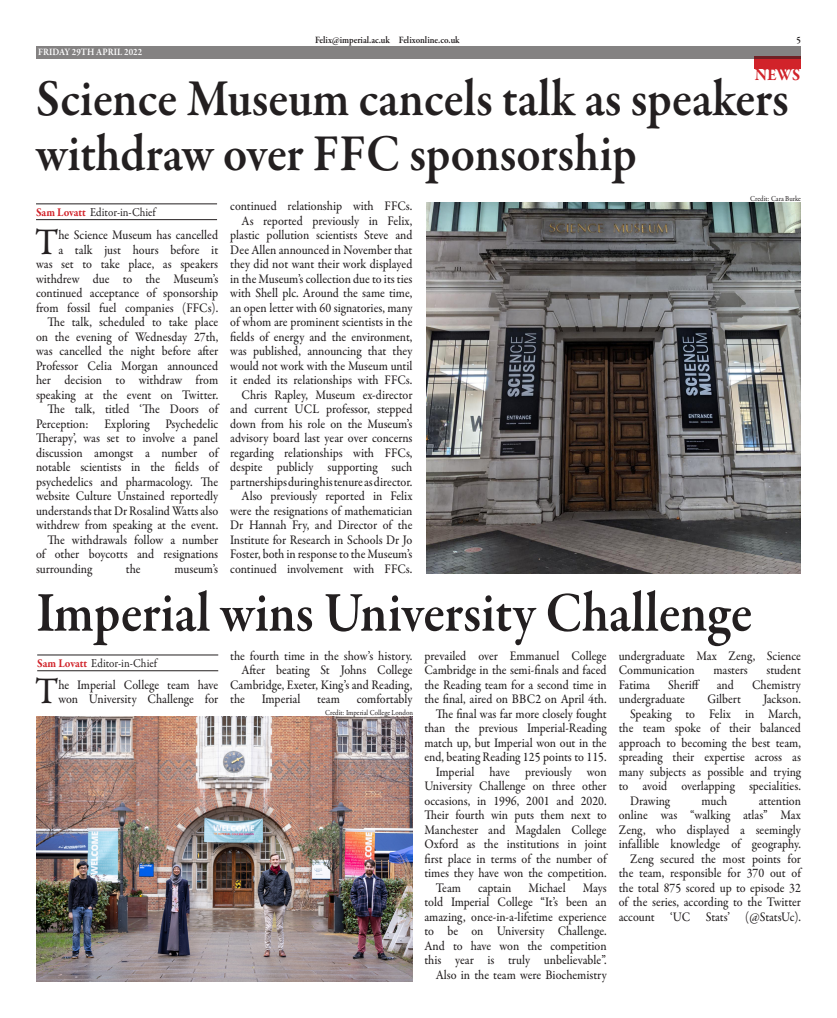
<style>
.page{position:relative;width:837px;height:1018px;background:#fff}
.page>*{position:absolute;margin:0;border:0;box-sizing:border-box;transform-origin:0 0}
.Heading{font:600 57.2px "Garamond Premr Pro";letter-spacing:-.005em;color:#231f20;scale:.91 1}
.Heading-2{font:600 52.8px/55px "Garamond Premr Pro";color:#231f20;scale:.91 1}
.Main_body_drop_cap{font:500 37.9px "Garamond Premr Pro";color:#231f20;scale:.91 1}
.t1{font:700 17.6px "Garamond Premr Pro";color:#d1232a;scale:.91 1}
.Main_body{font:500 13.2px/14.5px "Garamond Premr Pro";letter-spacing:-.005em;color:#231f20;text-align:justify;scale:.91 1}
.Main_body_drop_cap-2{font:500 13.2px/14.5px "Garamond Premr Pro";color:#231f20;scale:.91 1}
.t2{font:12.1px "Garamond Premr Pro";color:#231f20;scale:.91 1}
.t3{font:600 9.9px "Garamond Premr Pro";color:#231f20;scale:.91 1}
.t4{font:600 9.9px "Garamond Premr Pro";color:#fff;scale:.91 1}
.Image_credits{font:7.7px "Garamond Premr Pro";color:#231f20;scale:.91 1}
.s1{font-weight:700;color:#d1232a}
</style>
<div class="page">
<div style="left:754px;top:57px;width:46px;height:12px;background:#d1232a"></div>
<div style="left:36px;top:46px;width:764px;height:12px;background:#848282"></div>
<img style="left:426px;top:203px;width:374px;height:371px">
<hr style="left:36px;top:203px;width:181px;height:1px;background:#231f20">
<hr style="left:36px;top:219px;width:181px;height:1px;background:#231f20">
<img style="left:36px;top:716px;width:376px;height:265px">
<hr style="left:37px;top:654px;width:181px;height:1px;background:#231f20">
<hr style="left:37px;top:670px;width:181px;height:1px;background:#231f20">
<p class="t4" style="left:38px;top:45px;width:116px">FRIDAY 29TH APRIL 2022</p>
<p class="t3" style="left:315px;top:34px;width:160px">Felix@imperial.ac.uk Felixonline.co.uk</p>
<p class="t3" style="left:796px;top:34px;width:6px">5</p>
<p class="t1" style="left:754px;top:64px;width:52px">NEWS</p>
<p class="Heading-2" style="left:36px;top:72px;width:828px">Science Museum cancels talk as speakers withdraw over FFC sponsorship</p>
<p class="t2" style="left:36px;top:204px;width:133px"><span class="s1">Sam Lovatt</span> Editor-in-Chief</p>
<p class="Main_body_drop_cap" style="left:35px;top:219px;width:27px">T</p>
<p class="Main_body_drop_cap-2" style="left:36px;top:228px;width:202px;text-align:right">he Science Museum has cancelled<br>a talk just hours before it<br>was set to take place, as speakers withdrew due to the Museum’s continued acceptance of sponsorship from fossil fuel companies (FFCs).</p>
<p class="Main_body" style="left:36px;top:315px;width:202px;text-indent:11px">The talk, scheduled to take place on the evening of Wednesday 27th, was cancelled the night before after Professor Celia Morgan announced her decision to withdraw from speaking at the event on Twitter.</p>
<p class="Main_body" style="left:36px;top:402px;width:202px;text-indent:11px">The talk, titled ‘The Doors of Perception: Exploring Psychedelic Therapy’, was set to involve a panel discussion amongst a number of notable scientists in the fields of psychedelics and pharmacology. The website Culture Unstained reportedly understands that Dr Rosalind Watts also withdrew from speaking at the event.</p>
<p class="Main_body" style="left:36px;top:532px;width:202px;text-indent:11px">The withdrawals follow a number of other boycotts and resignations surrounding</p>
<p class="Main_body" style="left:126px;top:561px;width:18px">the</p>
<p class="Main_body" style="left:174px;top:561px;width:50px">museum’s</p>
<p class="Main_body" style="left:230px;top:199px;width:202px">continued relationship with FFCs.</p>
<p class="Main_body" style="left:230px;top:213px;width:202px;text-indent:11px">As reported previously in Felix, plastic pollution scientists Steve and Dee Allen announced in November that they did not want their work displayed in the Museum’s collection due to its ties with Shell plc. Around the same time, an open letter with 60 signatories, many of whom are prominent scientists in the fields of energy and the environment, was published, announcing that they would not work with the Museum until it ended its relationships with FFCs.</p>
<p class="Main_body" style="left:230px;top:387px;width:202px;text-indent:11px">Chris Rapley, Museum ex-director and current UCL professor, stepped down from his role on the Museum’s advisory board last year over concerns regarding relationships with FFCs, despite publicly supporting such partnerships during his tenure as director.</p>
<p class="Main_body" style="left:230px;top:489px;width:202px;text-indent:11px">Also previously reported in Felix were the resignations of mathematician Dr Hannah Fry, and Director of the Institute for Research in Schools Dr Jo Foster, both in response to the Museum’s continued involvement with FFCs.</p>
<p class="Image_credits" style="left:750px;top:194px;width:57px">Credit: Cara Burke</p>
<p class="Heading" style="left:36px;top:578px;width:788px">Imperial wins University Challenge</p>
<p class="Main_body_drop_cap" style="left:35px;top:668px;width:27px">T</p>
<p class="Main_body_drop_cap-2" style="left:58px;top:677px;width:177px">he Imperial College team have won University Challenge for</p>
<p class="Main_body" style="left:424px;top:648px;width:202px">prevailed over Emmanuel College Cambridge in the semi-finals and faced the Reading team for a second time in the final, aired on BBC2 on April 4th.</p>
<p class="Main_body" style="left:424px;top:706px;width:202px;text-indent:11px">The final was far more closely fought than the previous Imperial-Reading match up, but Imperial won out in the end, beating Reading 125 points to 115.</p>
<p class="Main_body" style="left:424px;top:764px;width:202px;text-indent:11px">Imperial have previously won University Challenge on three other occasions, in 1996, 2001 and 2020.<br>Their fourth win puts them next to Manchester and Magdalen College Oxford as the institutions in joint first place in terms of the number of times they have won the competition.</p>
<p class="Main_body" style="left:435px;top:880px;width:29px">Team</p>
<p class="Main_body" style="left:478px;top:880px;width:38px">captain</p>
<p class="Main_body" style="left:528px;top:880px;width:42px">Michael</p>
<p class="Main_body_drop_cap-2" style="left:230px;top:648px;width:202px">the fourth time in the show’s history.</p>
<p class="Main_body" style="left:230px;top:663px;width:202px;text-indent:11px">After beating St Johns College Cambridge, Exeter, King’s and Reading, the</p>
<p class="Main_body" style="left:618px;top:648px;width:202px">undergraduate Max Zeng, Science<br>Communication</p>
<p class="t2" style="left:37px;top:655px;width:133px"><span class="s1">Sam Lovatt</span> Editor-in-Chief</p>
<p class="Main_body" style="left:713px;top:663px;width:39px">masters</p>
<p class="Main_body" style="left:766px;top:663px;width:39px">student</p>
<p class="Main_body" style="left:618px;top:677px;width:36px">Fatima</p>
<p class="Main_body" style="left:668px;top:677px;width:37px">Sheriff</p>
<p class="Main_body" style="left:716px;top:677px;width:20px">and</p>
<p class="Main_body" style="left:751px;top:677px;width:55px">Chemistry</p>
<p class="Main_body" style="left:618px;top:692px;width:74px">undergraduate</p>
<p class="Main_body" style="left:707px;top:692px;width:38px">Gilbert</p>
<p class="Main_body" style="left:763px;top:692px;width:43px">Jackson.</p>
<p class="Main_body" style="left:618px;top:706px;width:202px;text-indent:11px">Speaking to Felix in March, the team spoke of their balanced approach to becoming the best team, spreading their expertise across as many subjects as possible and trying to avoid overlapping specialities.</p>
<p class="Main_body" style="left:630px;top:793px;width:45px">Drawing</p>
<p class="Main_body" style="left:701px;top:793px;width:30px">much</p>
<p class="Main_body" style="left:262px;top:692px;width:44px">Imperial</p>
<p class="Main_body" style="left:317px;top:692px;width:26px">team</p>
<p class="Main_body" style="left:356px;top:692px;width:63px">comfortably</p>
<p class="Image_credits" style="left:325px;top:708px;width:98px">Credit: Imperial College London</p>
<p class="Main_body" style="left:618px;top:793px;width:202px;text-indent:140px">attention online was “walking atlas” Max Zeng, who displayed a seemingly infallible knowledge of geography.</p>
<p class="Main_body" style="left:618px;top:851px;width:202px;text-indent:11px">Zeng secured the most points for the team, responsible for 370 out of the total 875 scored up to episode 32 of the series, according to the Twitter account ‘UC Stats’ (@StatsUc).</p>
<p class="Main_body" style="left:424px;top:880px;width:202px;text-indent:158px">Mays told Imperial College “It’s been an amazing, once-in-a-lifetime experience to be on University Challenge.<br>And to have won the competition this year is truly unbelievable”.</p>
<p class="Main_body" style="left:435px;top:967px;width:189px">Also in the team were Biochemistry</p>
</div>
